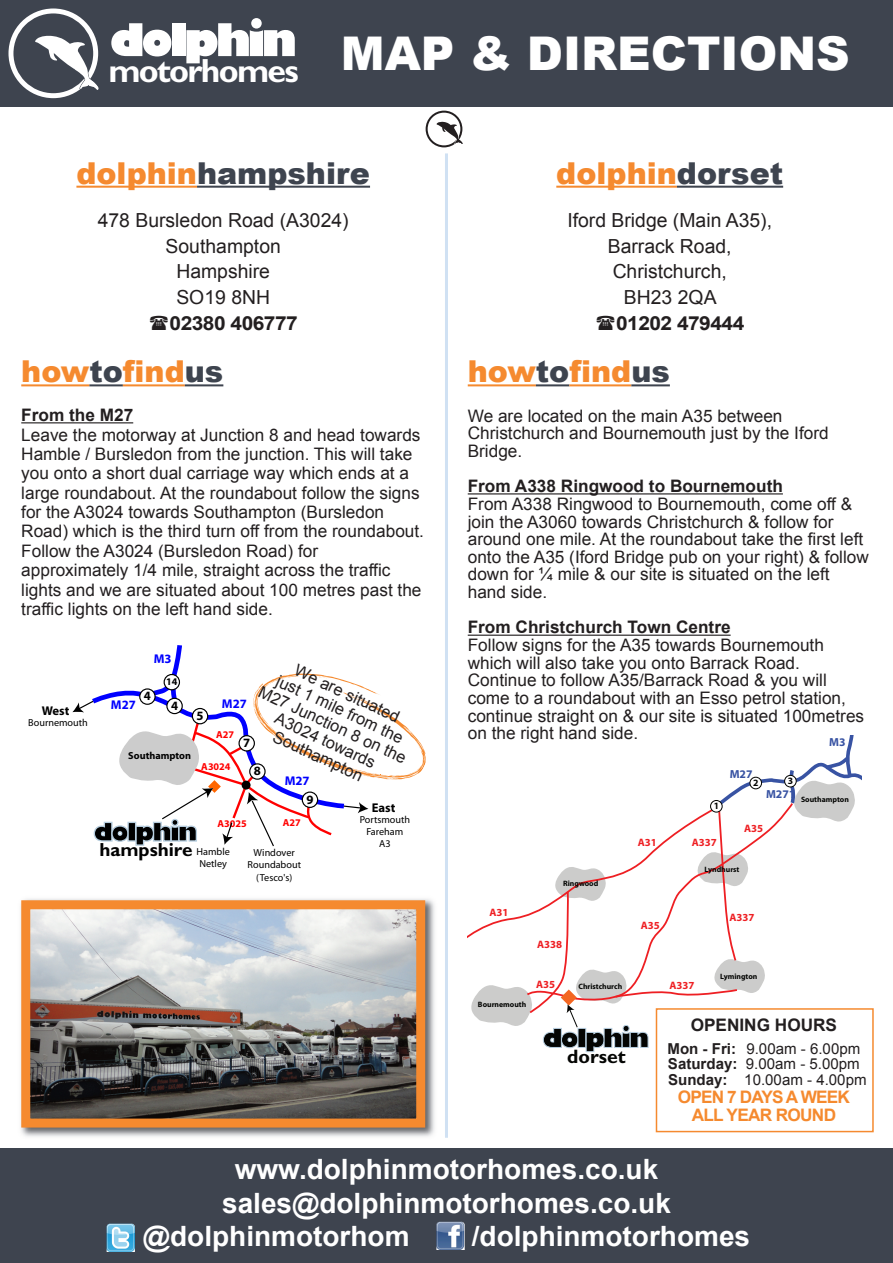
<style>
.page{position:relative;width:893px;height:1263px;background:#fff}
.page>*{position:absolute;margin:0;border:0;box-sizing:border-box;transform-origin:0 0}
.t1{font:900 46.5px "Arial";color:#fff}
.t2{font:700 33.6px "Gill Sans";letter-spacing:-.05em;color:#fff}
.t3{font:900 30.15px "Arial";color:#f58a2f}
.t4{font:900 30.15px "Arial";color:#3e444f}
.t5{font:700 28.05px "Arial";color:#fff}
.t6{font:700 19.5px "Gill Sans";color:#040503}
.t7{font:19.35px/25.8px "Arial";color:#231f20;text-align:center}
.t8{font:700 19.35px "Arial";letter-spacing:-.025em;color:#231f20;scale:1.08 1}
.t9{font:700 18.9px "Gill Sans";color:#000}
.t10{font:17.25px/17.7px "Arial";color:#231f20}
.t11{font:700 17.25px "Arial";color:#231f20}
.t12{font:700 17.25px/18.3px "Arial";letter-spacing:-.045em;color:#f58a2f;text-align:center}
.t13{font:16.35px/17.2px "Arial";color:#231f20;text-align:center}
.t14{font:15px/15px "Arial";color:#231f20}
.t15{font:700 12.75px "Myriad";color:#000}
.t16{font:700 12.75px "Myriad";color:#00f}
.t17{font:700 11.7px "Myriad";color:#3853a3}
.t18{font:700 10.8px "Myriad";color:#ee1f23}
.t19{font:10.2px/12px "Myriad";color:#000;text-align:center}
.t20{font:700 10.2px "Myriad";color:#f00}
.t21{font:700 10.2px "Myriad";color:#000}
.t22{font:700 9.75px "Myriad";color:#040503}
.t23{font:700 7.8px "Myriad";color:#040503}
.s1{color:#f58a2f}
.s2{color:#3e444f}
.s3{font-weight:700}
</style>
<div class="page">
<div style="left:0;top:0;width:893px;height:106px;background:#3e444f"></div>
<svg style="left:111px;top:23px;width:60px;height:33px"></svg>
<div style="left:172px;top:23px;width:13px;height:33px;background:#fff"></div>
<svg style="left:186px;top:18px;width:109px;height:45px"></svg>
<svg style="left:9px;top:9px;width:90px;height:89px"></svg>
<div style="left:0;top:1148px;width:893px;height:115px;background:#3e444f"></div>
<svg style="left:468px;top:735px;width:393px;height:318px"></svg>
<hr style="left:76px;top:186px;width:121px;height:2px;background:#f58a2f">
<hr style="left:197px;top:186px;width:173px;height:2px;background:#3e444f">
<hr style="left:21px;top:384px;width:68px;height:2px;background:#f58a2f">
<hr style="left:89px;top:384px;width:34px;height:2px;background:#3e444f">
<hr style="left:123px;top:384px;width:62px;height:2px;background:#f58a2f">
<hr style="left:185px;top:384px;width:38px;height:2px;background:#3e444f">
<hr style="left:21px;top:422px;width:112px;height:1px;background:#231f20">
<svg style="left:72px;top:645px;width:354px;height:202px"></svg>
<hr style="left:556px;top:186px;width:121px;height:2px;background:#f58a2f">
<hr style="left:677px;top:186px;width:106px;height:2px;background:#3e444f">
<hr style="left:468px;top:384px;width:68px;height:2px;background:#f58a2f">
<hr style="left:536px;top:384px;width:33px;height:2px;background:#3e444f">
<hr style="left:569px;top:384px;width:62px;height:2px;background:#f58a2f">
<hr style="left:631px;top:384px;width:39px;height:2px;background:#3e444f">
<hr style="left:468px;top:493px;width:315px;height:1px;background:#231f20">
<hr style="left:468px;top:635px;width:263px;height:1px;background:#231f20">
<hr style="left:445px;top:153px;width:3px;height:985px;background:#d0e1f3">
<svg style="left:426px;top:111px;width:37px;height:37px"></svg>
<img style="left:20px;top:899px;width:415px;height:238px">
<img style="left:31px;top:910px;width:384px;height:207px">
<div style="left:21px;top:900px;width:404px;height:227px;border:9px solid #f58a2f"></div>
<div style="left:656px;top:1008px;width:218px;height:124px;border:2px solid #f58a2f"></div>
<img style="left:436px;top:1222px;width:29px;height:27px">
<img style="left:107px;top:1224px;width:27px;height:27px">
<h2 class="t2" style="left:108px;top:50px;width:192px">motorhomes</h2>
<h1 class="t1" style="left:341px;top:19px;width:510px">MAP &amp; DIRECTIONS</h1>
<h3 class="t4" style="left:76px;top:150px;width:295px"><span class="s1">dolphin</span>hampshire</h3>
<p class="t7" style="left:98px;top:207px;width:253px">478 Bursledon Road (A3024)<br>Southampton<br>Hampshire<br>SO19 8NH</p>
<p class="t8" style="left:170px;top:312px;width:120px">02380 406777</p>
<h3 class="t3" style="left:21px;top:349px;width:204px">how<span class="s2">to</span>find<span class="s2">us</span></h3>
<p class="t11" style="left:21px;top:405px;width:113px">From the M27</p>
<p class="t10" style="left:21px;top:425px;width:404px;line-height:19.4px">Leave the motorway at Junction 8 and head towards Hamble / Bursledon from the junction. This will take you onto a short dual carriage way which ends at a large roundabout. At the roundabout follow the signs for the A3024 towards Southampton (Bursledon Road) which is the third turn off from the roundabout.<br>Follow the A3024 (Bursledon Road) for approximately 1/4 mile, straight across the traffic lights and we are situated about 100 metres past the traffic lights on the left hand side.</p>
<p class="t15" style="left:42px;top:706px;width:29px">West</p>
<p class="t19" style="left:28px;top:717px;width:61px">Bournemouth</p>
<p class="t16" style="left:154px;top:654px;width:19px">M3</p>
<p class="t13" style="left:278px;top:652px;width:162px;rotate:25deg">We are situated<br>just 1 mile from the<br>M27 Junction 8 on the<br>A3024 towards<br>Southampton</p>
<p class="t21" style="left:166px;top:678px;width:13px">14</p>
<p class="t15" style="left:144px;top:691px;width:9px">4</p>
<p class="t16" style="left:111px;top:700px;width:26px">M27</p>
<p class="t16" style="left:222px;top:699px;width:26px">M27</p>
<p class="t15" style="left:171px;top:701px;width:9px">4</p>
<p class="t15" style="left:196px;top:711px;width:9px">5</p>
<p class="t20" style="left:216px;top:731px;width:19px">A27</p>
<p class="t15" style="left:243px;top:738px;width:9px">7</p>
<p class="t21" style="left:128px;top:752px;width:64px">Southampton</p>
<p class="t20" style="left:201px;top:762px;width:31px">A3024</p>
<p class="t15" style="left:254px;top:766px;width:9px">8</p>
<p class="t16" style="left:285px;top:776px;width:26px">M27</p>
<p class="t20" style="left:283px;top:818px;width:19px">A27</p>
<p class="t15" style="left:306px;top:794px;width:9px">9</p>
<p class="t15" style="left:372px;top:803px;width:25px">East</p>
<p class="t19" style="left:360px;top:814px;width:52px">Portsmouth<br>Fareham<br>A3</p>
<p class="t20" style="left:217px;top:820px;width:31px">A3025</p>
<p class="t19" style="left:197px;top:847px;width:35px;text-align:left">Hamble<br>Netley</p>
<p class="t19" style="left:248px;top:847px;width:55px">Windover<br>Roundabout (Tesco's)</p>
<p class="t9" style="left:99px;top:839px;width:95px">hampshire</p>
<h3 class="t3" style="left:556px;top:150px;width:228px">dolphin<span class="s2">dorset</span></h3>
<p class="t7" style="left:567px;top:207px;width:206px">Iford Bridge (Main A35),<br>Barrack Road,<br>Christchurch,<br>BH23 2QA</p>
<p class="t8" style="left:616px;top:312px;width:120px">01202 479444</p>
<h3 class="t3" style="left:468px;top:349px;width:204px">how<span class="s2">to</span>find<span class="s2">us</span></h3>
<p class="t10" style="left:468px;top:407px;width:362px">We are located on the main A35 between<br>Christchurch and Bournemouth just by the Iford<br>Bridge.</p>
<p class="t11" style="left:468px;top:477px;width:317px">From a338 ringwood to Bournemouth</p>
<p class="t10" style="left:468px;top:495px;width:403px">From A338 Ringwood to Bournemouth, come off &amp; join the A3060 towards Christchurch &amp; follow for around one mile. At the roundabout take the first left onto the A35 (Iford Bridge pub on your right) &amp; follow down for ¼ mile &amp; our site is situated on the left hand side.</p>
<p class="t11" style="left:468px;top:618px;width:264px">From Christchurch Town Centre</p>
<p class="t10" style="left:468px;top:636px;width:398px">Follow signs for the A35 towards Bournemouth which will also take you onto Barrack Road.<br>Continue to follow A35/Barrack Road &amp; you will come to a roundabout with an Esso petrol station, continue straight on &amp; our site is situated 100metres on the right hand side.</p>
<p class="t17" style="left:829px;top:737px;width:18px">M3</p>
<p class="t18" style="left:489px;top:908px;width:21px">A31</p>
<p class="t23" style="left:478px;top:1001px;width:50px">Bournemouth</p>
<p class="t23" style="left:563px;top:881px;width:37px">Ringwood</p>
<p class="t18" style="left:537px;top:941px;width:27px">A338</p>
<p class="t18" style="left:638px;top:838px;width:21px">A31</p>
<p class="t18" style="left:641px;top:921px;width:21px">A35</p>
<p class="t22" style="left:714px;top:802px;width:7px">1</p>
<p class="t18" style="left:692px;top:838px;width:27px">A337</p>
<p class="t17" style="left:730px;top:770px;width:24px">M27</p>
<p class="t22" style="left:753px;top:779px;width:7px">2</p>
<p class="t22" style="left:788px;top:777px;width:7px">3</p>
<p class="t17" style="left:766px;top:789px;width:31px">M271</p>
<p class="t23" style="left:801px;top:796px;width:49px">Southampton</p>
<p class="t18" style="left:744px;top:824px;width:21px">A35</p>
<p class="t23" style="left:704px;top:866px;width:37px">Lyndhurst</p>
<p class="t18" style="left:729px;top:914px;width:27px">A337</p>
<p class="t18" style="left:536px;top:980px;width:21px">A35</p>
<p class="t18" style="left:669px;top:981px;width:27px">A337</p>
<p class="t23" style="left:578px;top:983px;width:45px">Christchurch</p>
<p class="t23" style="left:720px;top:973px;width:39px">Lymington</p>
<p class="t6" style="left:567px;top:1045px;width:60px">dorset</p>
<p class="t11" style="left:691px;top:1015px;width:148px">Opening hOurs</p>
<p class="t14" style="left:667px;top:1042px;width:201px"><span class="s3">Mon - Fri:</span> 9.00am - 6.00pm <span class="s3">saturday:</span> 9.00am - 5.00pm <span class="s3">sunday:</span> 10.00am - 4.00pm</p>
<p class="t12" style="left:678px;top:1088px;width:173px">Open 7 days a week aLL year rOund</p>
<h3 class="t5" style="left:235px;top:1154px;width:425px">www.dolphinmotorhomes.co.uk</h3>
<h3 class="t5" style="left:222px;top:1187px;width:450px">sales@dolphinmotorhomes.co.uk</h3>
<h3 class="t5" style="left:143px;top:1221px;width:268px">@dolphinmotorhom</h3>
<h3 class="t5" style="left:472px;top:1221px;width:280px">/dolphinmotorhomes</h3>
</div>
